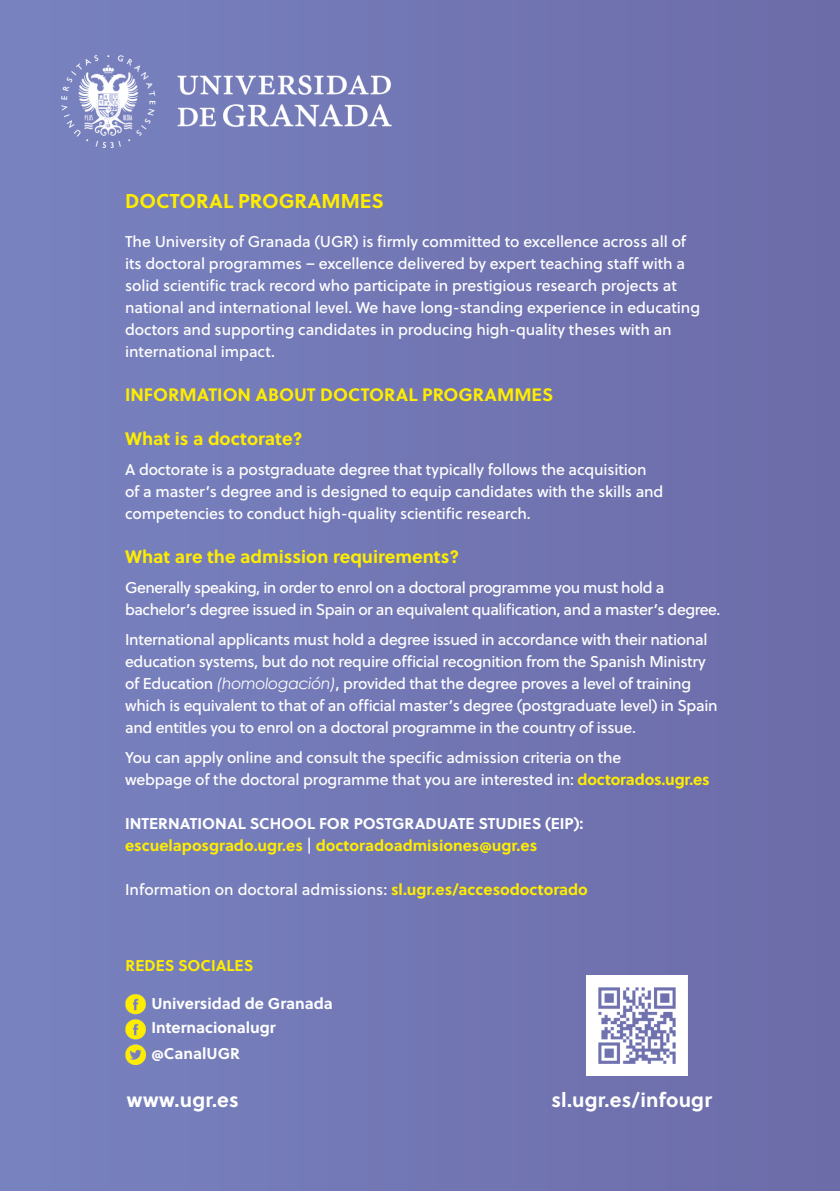
<style>
.page{position:relative;width:840px;height:1191px;background:#fff}
.page>*{position:absolute;margin:0;border:0;box-sizing:border-box;transform-origin:0 0}
.t1{font:700 20px "Soleil";letter-spacing:.01em;color:#fff}
.t2{font:700 20px "Soleil";color:#ffed00}
.t3{font:700 18px "Soleil";color:#ffed00}
.t4{font:15.6px/22px "Soleil";letter-spacing:-.01em;color:#fff}
.t5{font:15.6px/22px "Soleil";letter-spacing:-.03em;color:#fff}
.t6{font:700 15.6px "Soleil";color:#fff}
.t7{font:700 15.6px "Soleil";color:#ffed00}
.s1{font-family:"Century Gothic";font-style:italic}
.s2{font-weight:700;color:#ffed00}
.s3{font-weight:400;color:#fff}
</style>
<div class="page">
<div style="left:0;top:0;width:839px;height:1191px;background:#7277b4"></div>
<img style="left:125px;top:995px;width:20px;height:69px">
<img style="left:586px;top:975px;width:100px;height:100px">
<img style="left:61px;top:55px;width:330px;height:92px">
<p class="t2" style="left:125px;top:185px;width:260px">DOCTORAL PROGRAMMES</p>
<p class="t4" style="left:125px;top:230px;width:562px">The University of Granada (UGR) is firmly committed to excellence across all of</p>
<p class="t4" style="left:125px;top:252px;width:561px">its doctoral programmes – excellence delivered by expert teaching staff with a</p>
<p class="t4" style="left:125px;top:274px;width:576px">solid scientific track record who participate in prestigious research projects at national and international level. We have long-standing experience in educating doctors and supporting candidates in producing high-quality theses with an international impact.</p>
<p class="t3" style="left:125px;top:381px;width:429px">INFORMATION ABOUT DOCTORAL PROGRAMMES</p>
<p class="t3" style="left:125px;top:425px;width:179px">What is a doctorate?</p>
<p class="t4" style="left:125px;top:458px;width:522px">A doctorate is a postgraduate degree that typically follows the acquisition</p>
<p class="t4" style="left:125px;top:480px;width:539px">of a master’s degree and is designed to equip candidates with the skills and competencies to conduct high-quality scientific research.</p>
<p class="t3" style="left:125px;top:543px;width:335px">What are the admission requirements?</p>
<p class="t5" style="left:125px;top:576px;width:596px">Generally speaking, in order to enrol on a doctoral programme you must hold a bachelor’s degree issued in Spain or an equivalent qualification, and a master’s degree.</p>
<p class="t4" style="left:125px;top:628px;width:594px">International applicants must hold a degree issued in accordance with their national education systems, but do not require official recognition from the Spanish Ministry of Education <span class="s1">(homologación)</span>, provided that the degree proves a level of training which is equivalent to that of an official master’s degree (postgraduate level) in Spain and entitles you to enrol on a doctoral programme in the country of issue.</p>
<p class="t4" style="left:125px;top:746px;width:497px">You can apply online and consult the specific admission criteria on the</p>
<p class="t4" style="left:125px;top:768px;width:586px">webpage of the doctoral programme that you are interested in: <span class="s2">doctorados.ugr.es</span></p>
<p class="t6" style="left:125px;top:811px;width:459px">INTERNATIONAL SCHOOL FOR POSTGRADUATE STUDIES (EIP):</p>
<p class="t7" style="left:125px;top:833px;width:413px">escuelaposgrado.ugr.es <span class="s3">|</span> doctoradoadmisiones@ugr.es</p>
<p class="t4" style="left:125px;top:878px;width:464px">Information on doctoral admissions: <span class="s2">sl.ugr.es/accesodoctorado</span></p>
<p class="t7" style="left:125px;top:953px;width:129px">REDES SOCIALES</p>
<p class="t6" style="left:151px;top:991px;width:183px">Universidad de Granada</p>
<p class="t6" style="left:151px;top:1015px;width:126px">Internacionalugr</p>
<p class="t6" style="left:151px;top:1041px;width:90px">@CanalUGR</p>
<p class="t1" style="left:127px;top:1084px;width:113px">www.ugr.es</p>
<p class="t1" style="left:551px;top:1084px;width:162px">sl.ugr.es/infougr</p>
</div>
